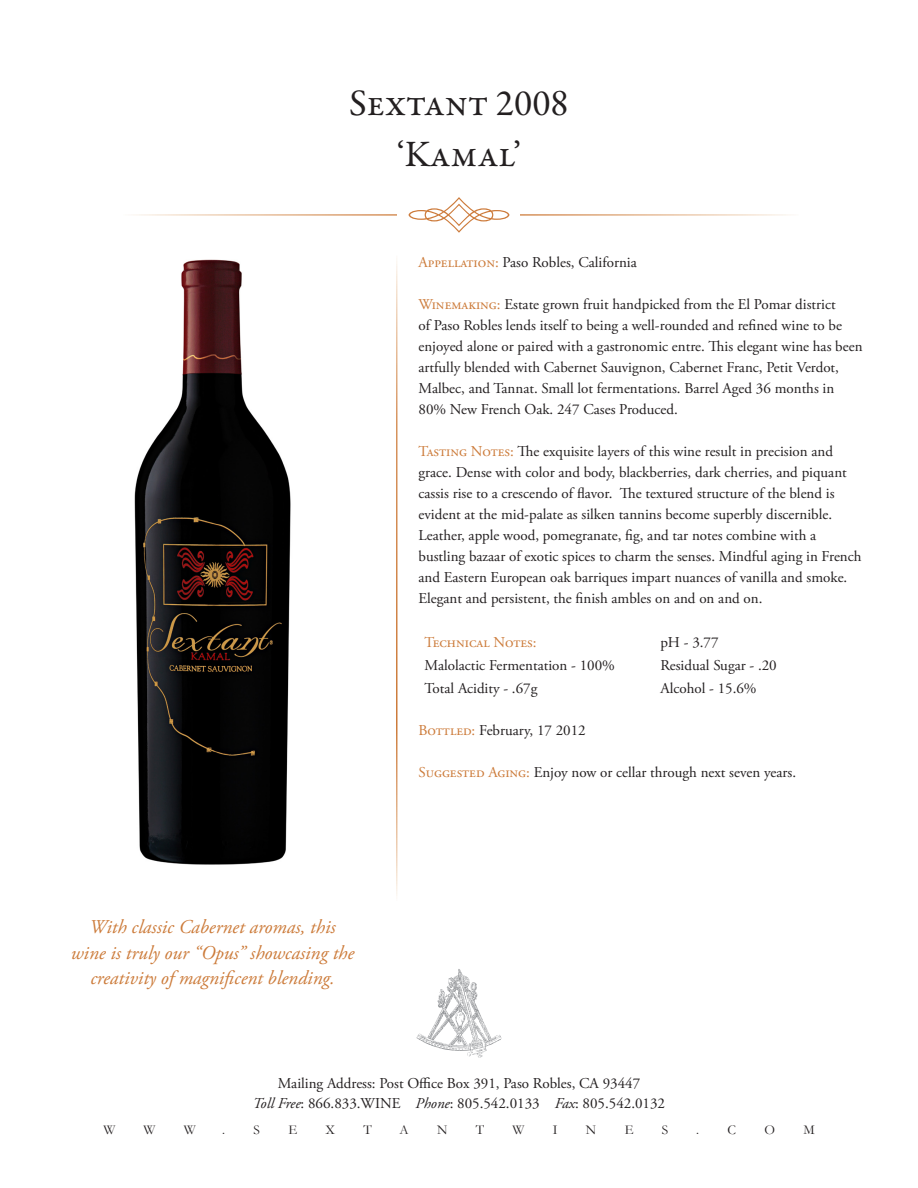
<style>
.page{position:relative;width:918px;height:1188px;background:#fff}
.page>*{position:absolute;margin:0;border:0;box-sizing:border-box;transform-origin:0 0}
.t1{font:37.5px "Garamond Premr Pro";color:#231f20}
.t2{font:italic 19.5px/25.5px "Adobe Garamond Pro";color:#cc7b3a;text-align:center}
.t3{font:15px/21px "Adobe Garamond Pro";color:#231f20}
.t4{font:15px "Adobe Garamond Pro";color:#cc7b3a}
.t5{font:13.5px "Garamond";color:#231f20}
.s1{color:#cc7b3a}
.s2{font-style:italic}
</style>
<div class="page">
<svg style="left:409px;top:197px;width:100px;height:36px"></svg>
<svg style="left:417px;top:969px;width:84px;height:88px"></svg>
<img style="left:134px;top:259px;width:157px;height:606px">
<p class="t1" style="left:349px;top:81px;width:221px">Sextant 2008</p>
<p class="t1" style="left:397px;top:132px;width:126px">‘Kamal’</p>
<p class="t2" style="left:71px;top:915px;width:285px">With classic Cabernet aromas, this wine is truly our “Opus” showcasing the creativity of magnificent blending.</p>
<p class="t3" style="left:418px;top:253px;width:220px"><span class="s1">Appellation:</span> Paso Robles, California</p>
<p class="t3" style="left:418px;top:295px;width:446px"><span class="s1">Winemaking:</span> Estate grown fruit handpicked from the El Pomar district<br>of Paso Robles lends itself to being a well-rounded and refined wine to be enjoyed alone or paired with a gastronomic entre. This elegant wine has been artfully blended with Cabernet Sauvignon, Cabernet Franc, Petit Verdot, Malbec, and Tannat. Small lot fermentations. Barrel Aged 36 months in 80% New French Oak. 247 Cases Produced.</p>
<p class="t3" style="left:418px;top:442px;width:445px"><span class="s1">Tasting Notes:</span> The exquisite layers of this wine result in precision and grace. Dense with color and body, blackberries, dark cherries, and piquant cassis rise to a crescendo of flavor. The textured structure of the blend is evident at the mid-palate as silken tannins become superbly discernible.<br>Leather, apple wood, pomegranate, fig, and tar notes combine with a bustling bazaar of exotic spices to charm the senses. Mindful aging in French and Eastern European oak barriques impart nuances of vanilla and smoke.<br>Elegant and persistent, the finish ambles on and on and on.</p>
<p class="t4" style="left:424px;top:633px;width:114px">Technical Notes:</p>
<p class="t3" style="left:660px;top:633px;width:60px">pH - 3.77</p>
<p class="t3" style="left:424px;top:655px;width:192px">Malolactic Fermentation - 100%</p>
<p class="t3" style="left:660px;top:655px;width:118px">Residual Sugar - .20</p>
<p class="t3" style="left:424px;top:678px;width:115px">Total Acidity - .67g</p>
<p class="t3" style="left:660px;top:678px;width:98px">Alcohol - 15.6%</p>
<p class="t3" style="left:418px;top:720px;width:169px"><span class="s1">Bottled:</span> February, 17 2012</p>
<p class="t3" style="left:418px;top:762px;width:379px"><span class="s1">Suggested Aging:</span> Enjoy now or cellar through next seven years.</p>
<p class="t3" style="left:278px;top:1073px;width:364px">Mailing Address: Post Office Box 391, Paso Robles, CA 93447</p>
<p class="t3" style="left:253px;top:1093px;width:414px"><span class="s2">Toll Free</span>: 866.833.WINE <span class="s2">Phone</span>: 805.542.0133 <span class="s2">Fax</span>: 805.542.0132</p>
<p class="t5" style="left:103px;top:1121px;width:13px">W</p>
<p class="t5" style="left:144px;top:1121px;width:13px">W</p>
<p class="t5" style="left:184px;top:1121px;width:13px">W</p>
<p class="t5" style="left:222px;top:1121px;width:4px">.</p>
<p class="t5" style="left:254px;top:1121px;width:8px">S</p>
<p class="t5" style="left:288px;top:1121px;width:10px">E</p>
<p class="t5" style="left:326px;top:1121px;width:11px">X</p>
<p class="t5" style="left:363px;top:1121px;width:10px">T</p>
<p class="t5" style="left:400px;top:1121px;width:11px">A</p>
<p class="t5" style="left:437px;top:1121px;width:12px">N</p>
<p class="t5" style="left:476px;top:1121px;width:10px">T</p>
<p class="t5" style="left:513px;top:1121px;width:13px">W</p>
<p class="t5" style="left:553px;top:1121px;width:6px">I</p>
<p class="t5" style="left:586px;top:1121px;width:12px">N</p>
<p class="t5" style="left:625px;top:1121px;width:10px">E</p>
<p class="t5" style="left:662px;top:1121px;width:8px">S</p>
<p class="t5" style="left:696px;top:1121px;width:4px">.</p>
<p class="t5" style="left:728px;top:1121px;width:10px">C</p>
<p class="t5" style="left:764px;top:1121px;width:12px">O</p>
<p class="t5" style="left:803px;top:1121px;width:13px">M</p>
</div>
